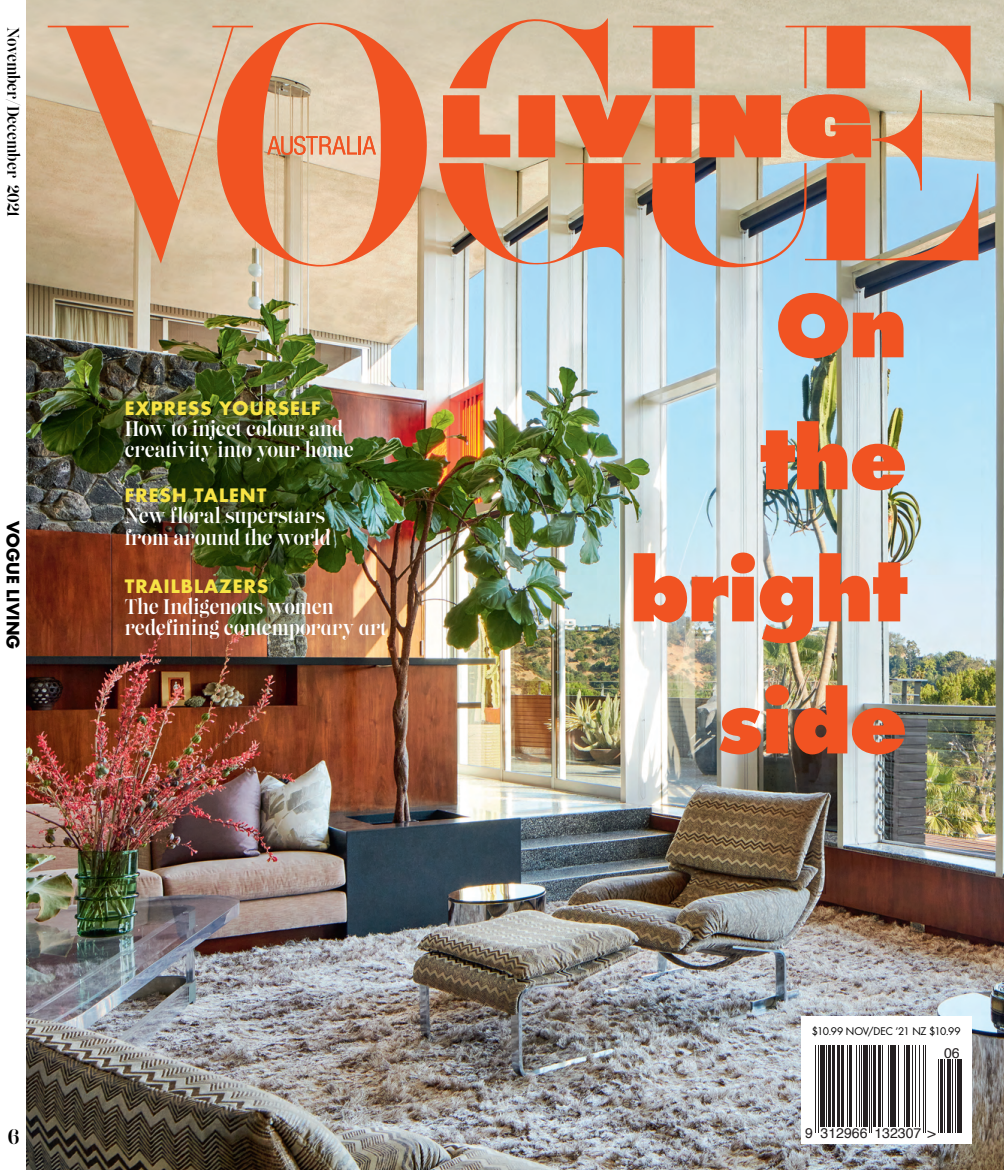
<style>
.page{position:relative;width:1004px;height:1170px;background:#fff}
.page>*{position:absolute;margin:0;border:0;box-sizing:border-box;transform-origin:0 0}
.t1{font:800 84px/132px "Futura LT Pro";letter-spacing:-.03em;color:#f15322;text-align:right}
.t2{font:21px/21px "Lust Pro Slim No 4";letter-spacing:-.01em;color:#fff}
.t3{font:21px "Lust Pro Slim No 4";color:#000}
.t4{font:700 18px "Futura LT Pro";letter-spacing:.06em;color:#f7e445}
.t5{font:16.5px "Lust Pro Slim No 4";color:#000}
.t6{font:700 16.5px "Futura LT Pro";color:#000}
.t7{font:14.1px "Helvetica";color:#231f20}
.t8{font:10.2px "Futura LT Pro";letter-spacing:-.03em;color:#000}
</style>
<div class="page">
<img style="left:26px;top:0;width:977px;height:1169px">
<div style="left:801px;top:1016px;width:170px;height:127px;background:#fff"></div>
<hr style="left:815px;top:1045px;width:1px;height:87px;background:#231f20">
<hr style="left:817px;top:1045px;width:1px;height:87px;background:#231f20">
<hr style="left:820px;top:1045px;width:4px;height:81px;background:#231f20">
<hr style="left:825px;top:1045px;width:1px;height:81px;background:#231f20">
<hr style="left:828px;top:1045px;width:2px;height:81px;background:#231f20">
<hr style="left:832px;top:1045px;width:2px;height:81px;background:#231f20">
<hr style="left:837px;top:1045px;width:2px;height:81px;background:#231f20">
<hr style="left:841px;top:1045px;width:2px;height:81px;background:#231f20">
<hr style="left:846px;top:1045px;width:1px;height:81px;background:#231f20">
<hr style="left:849px;top:1045px;width:2px;height:81px;background:#231f20">
<hr style="left:856px;top:1045px;width:1px;height:81px;background:#231f20">
<hr style="left:858px;top:1045px;width:1px;height:81px;background:#231f20">
<hr style="left:861px;top:1045px;width:1px;height:81px;background:#231f20">
<hr style="left:863px;top:1045px;width:4px;height:81px;background:#231f20">
<hr style="left:869px;top:1045px;width:1px;height:87px;background:#231f20">
<hr style="left:871px;top:1045px;width:1px;height:87px;background:#231f20">
<hr style="left:873px;top:1045px;width:3px;height:81px;background:#231f20">
<hr style="left:878px;top:1045px;width:2px;height:81px;background:#231f20">
<hr style="left:882px;top:1045px;width:1px;height:81px;background:#231f20">
<hr style="left:887px;top:1045px;width:1px;height:81px;background:#231f20">
<hr style="left:890px;top:1045px;width:2px;height:81px;background:#231f20">
<hr style="left:893px;top:1045px;width:2px;height:81px;background:#231f20">
<hr style="left:898px;top:1045px;width:1px;height:81px;background:#231f20">
<hr style="left:904px;top:1045px;width:1px;height:81px;background:#231f20">
<hr style="left:906px;top:1045px;width:3px;height:81px;background:#231f20">
<hr style="left:912px;top:1045px;width:1px;height:81px;background:#231f20">
<hr style="left:914px;top:1045px;width:1px;height:81px;background:#231f20">
<hr style="left:919px;top:1045px;width:1px;height:81px;background:#231f20">
<hr style="left:923px;top:1045px;width:1px;height:87px;background:#231f20">
<hr style="left:925px;top:1045px;width:1px;height:87px;background:#231f20">
<hr style="left:938px;top:1058px;width:1px;height:74px;background:#231f20">
<hr style="left:940px;top:1058px;width:2px;height:74px;background:#231f20">
<hr style="left:944px;top:1058px;width:1px;height:74px;background:#231f20">
<hr style="left:947px;top:1058px;width:3px;height:74px;background:#231f20">
<hr style="left:952px;top:1058px;width:1px;height:74px;background:#231f20">
<hr style="left:954px;top:1058px;width:1px;height:74px;background:#231f20">
<hr style="left:957px;top:1058px;width:4px;height:74px;background:#231f20">
<svg style="left:439px;top:12px;width:201px;height:255px;background:#d0c4b0"></svg>
<svg style="left:210px;top:15px;width:224px;height:253px;background:#e0ab8a"></svg>
<svg style="left:633px;top:260px;width:193px;height:10px;background:#bcc2ca"></svg>
<svg style="left:48px;top:26px;width:205px;height:237px;background:#db9f7b"></svg>
<svg style="left:443px;top:26px;width:535px;height:234px;background:#d2977b"></svg>
<svg style="left:267px;top:136px;width:109px;height:19px;background:#e7a07d"></svg>
<p class="t5" style="left:23px;top:27px;width:191px;rotate:90deg">November/December 2021</p>
<p class="t6" style="left:26px;top:520px;width:130px;rotate:90deg">VOGUE LIVING</p>
<p class="t4" style="left:125px;top:394px;width:198px">EXPRESS YOURSELF</p>
<p class="t2" style="left:125px;top:419px;width:231px">How to inject colour and creativity into your home</p>
<p class="t4" style="left:125px;top:481px;width:143px">FRESH TALENT</p>
<p class="t2" style="left:125px;top:506px;width:208px;line-height:21.6px">New floral superstars from around the world</p>
<p class="t4" style="left:125px;top:572px;width:145px">TRAILBLAZERS</p>
<p class="t2" style="left:125px;top:597px;width:263px">The Indigenous women redefining contemporary art</p>
<p class="t3" style="left:8px;top:1123px;width:13px">6</p>
<h1 class="t1" style="left:629px;top:260px;width:280px">On the bright side</h1>
<p class="t8" style="left:811px;top:1024px;width:150px">$10.99 NOV/DEC ’21 NZ $10.99</p>
<p class="t7" style="left:944px;top:1041px;width:17px">06</p>
<p class="t7" style="left:805px;top:1121px;width:132px">9 312966 132307 &gt;</p>
</div>
